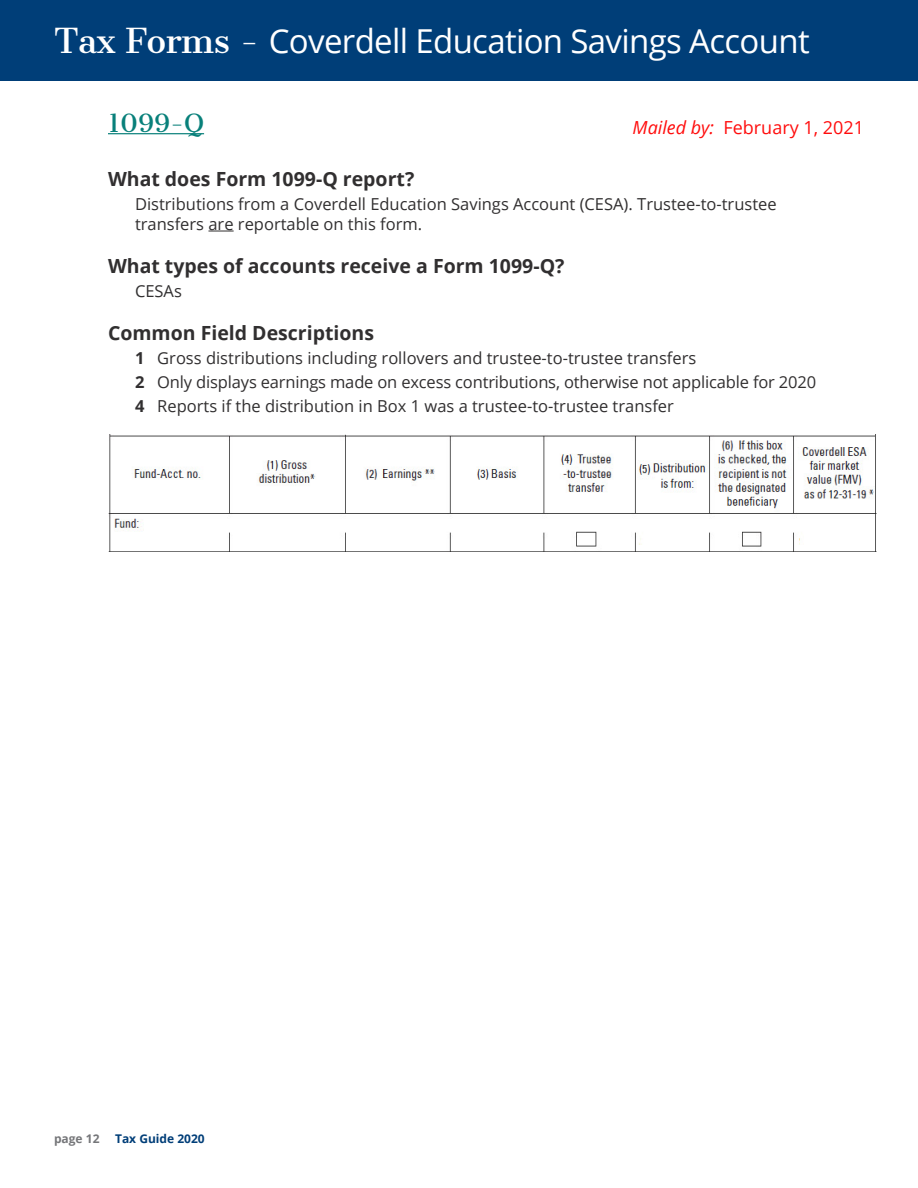
<style>
.page{position:relative;width:918px;height:1188px;background:#fff}
.page>*{position:absolute;margin:0;border:0;box-sizing:border-box;transform-origin:0 0}
.t1{font:33px "Open Sans";letter-spacing:-.02em;color:#fff}
.t2{font:24px "Cantata One";color:#08807a}
.t3{font:700 19.5px "Open Sans";color:#312f30}
.t4{font:18px "Open Sans";color:#ff0d0d}
.t5{font:16.5px/19.8px "Open Sans";color:#312f30}
.t6{font:700 12px "Open Sans";color:#003e78}
.t7{font:700 12px "Open Sans";color:#757679}
.s1{font-family:"Cantata One"}
.s2{font-weight:700}
.s3{font-style:italic}
</style>
<div class="page">
<hr style="left:108px;top:133px;width:96px;height:1px;background:#08807a">
<svg style="left:208px;top:231px;width:26px;height:1px"></svg>
<div style="left:0;top:0;width:918px;height:81px;background:#003e78"></div>
<img style="left:108px;top:434px;width:769px;height:118px">
<p class="t1" style="left:54px;top:19px;width:757px"><span class="s1">Tax Forms -</span> Coverdell Education Savings Account</p>
<p class="t2" style="left:108px;top:108px;width:98px">1099-Q</p>
<p class="t3" style="left:108px;top:165px;width:308px">What does Form 1099-Q report?</p>
<p class="t5" style="left:135px;top:194px;width:643px">Distributions from a Coverdell Education Savings Account (CESA). Trustee-to-trustee transfers are reportable on this form.</p>
<p class="t3" style="left:108px;top:252px;width:458px">What types of accounts receive a Form 1099-Q?</p>
<p class="t5" style="left:135px;top:281px;width:48px">CESAs</p>
<p class="t3" style="left:108px;top:319px;width:268px">Common Field Descriptions</p>
<p class="t5" style="left:135px;top:348px;width:563px"><span class="s2">1</span> Gross distributions including rollovers and trustee-to-trustee transfers</p>
<p class="t5" style="left:135px;top:372px;width:683px"><span class="s2">2</span> Only displays earnings made on excess contributions, otherwise not applicable for 2020</p>
<p class="t5" style="left:135px;top:396px;width:540px"><span class="s2">4</span> Reports if the distribution in Box 1 was a trustee-to-trustee transfer</p>
<p class="t4" style="left:633px;top:115px;width:233px"><span class="s3">Mailed by:</span> February 1, 2021</p>
<p class="t7" style="left:54px;top:1130px;width:47px">page 12</p>
<p class="t6" style="left:115px;top:1130px;width:91px">Tax Guide 2020</p>
</div>
